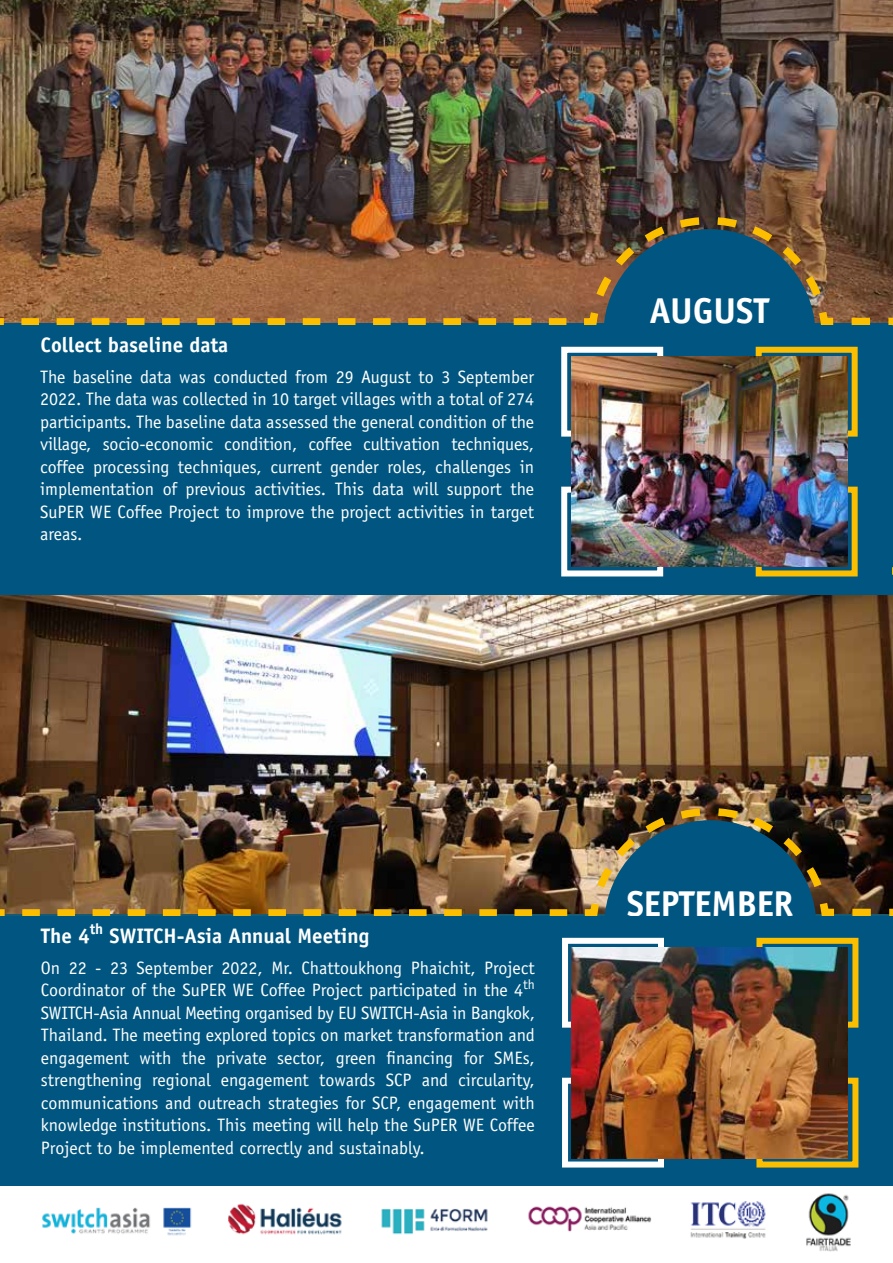
<style>
.page{position:relative;width:893px;height:1263px;background:#fff}
.page>*{position:absolute;margin:0;border:0;box-sizing:border-box;transform-origin:0 0}
.t1{font:700 36px "Officina Sans Std";letter-spacing:-.01em;color:#fff}
.t2{font:700 21px "Officina Sans Std";color:#fff}
.t3{font:18px/22.5px "Officina Sans Std";color:#fff;text-align:justify}
</style>
<div class="page">
<img style="left:0;top:0;width:893px;height:323px">
<img style="left:42px;top:1193px;width:809px;height:59px">
<svg style="left:0;top:314px;width:11px;height:11px"></svg>
<img style="left:21px;top:213px;width:820px;height:112px">
<svg style="left:852px;top:314px;width:41px;height:24px"></svg>
<div style="left:0;top:325px;width:892px;height:270px;background:#005680"></div>
<div style="left:603px;top:229px;width:212px;height:212px;background:#005680;border-radius:50%"></div>
<div style="left:756px;top:487px;width:102px;height:89px;border:6px solid #fcbf00"></div>
<div style="left:561px;top:347px;width:102px;height:90px;border:6px solid #fff"></div>
<div style="left:756px;top:347px;width:102px;height:90px;border:6px solid #fcbf00"></div>
<div style="left:561px;top:487px;width:102px;height:89px;border:6px solid #fff"></div>
<img style="left:571px;top:356px;width:277px;height:211px">
<img style="left:0;top:596px;width:893px;height:318px">
<svg style="left:0;top:905px;width:12px;height:11px"></svg>
<img style="left:22px;top:804px;width:819px;height:112px">
<svg style="left:852px;top:905px;width:41px;height:11px"></svg>
<div style="left:0;top:916px;width:893px;height:270px;background:#005680"></div>
<div style="left:756px;top:1078px;width:102px;height:89px;border:6px solid #fcbf00"></div>
<div style="left:562px;top:938px;width:102px;height:90px;border:6px solid #fff"></div>
<div style="left:756px;top:938px;width:102px;height:90px;border:6px solid #fcbf00"></div>
<div style="left:562px;top:1078px;width:102px;height:89px;border:6px solid #fff"></div>
<img style="left:571px;top:947px;width:277px;height:211px">
<p class="t2" style="left:41px;top:332px;width:189px">Collect baseline data</p>
<p class="t3" style="left:40px;top:365px;width:495px">The baseline data was conducted from 29 August to 3 September 2022. The data was collected in 10 target villages with a total of 274 participants. The baseline data assessed the general condition of the village, socio-economic condition, coffee cultivation techniques, coffee processing techniques, current gender roles, challenges in implementation of previous activities. This data will support the SuPER WE Coffee Project to improve the project activities in target areas.</p>
<h1 class="t1" style="left:649px;top:288px;width:122px">AUGUST</h1>
<p class="t2" style="left:41px;top:922px;width:330px">The 4<sup>th</sup> SWITCH-Asia Annual Meeting</p>
<p class="t3" style="left:41px;top:956px;width:495px">On 22 - 23 September 2022, Mr. Chattoukhong Phaichit, Project Coordinator of the SuPER WE Coffee Project participated in the 4<sup>th </sup>SWITCH-Asia Annual Meeting organised by EU SWITCH-Asia in Bangkok, Thailand. The meeting explored topics on market transformation and engagement with the private sector, green financing for SMEs, strengthening regional engagement towards SCP and circularity, communications and outreach strategies for SCP, engagement with knowledge institutions. This meeting will help the SuPER WE Coffee Project to be implemented correctly and sustainably.</p>
<h1 class="t1" style="left:627px;top:882px;width:168px">SEPTEMBER</h1>
</div>
